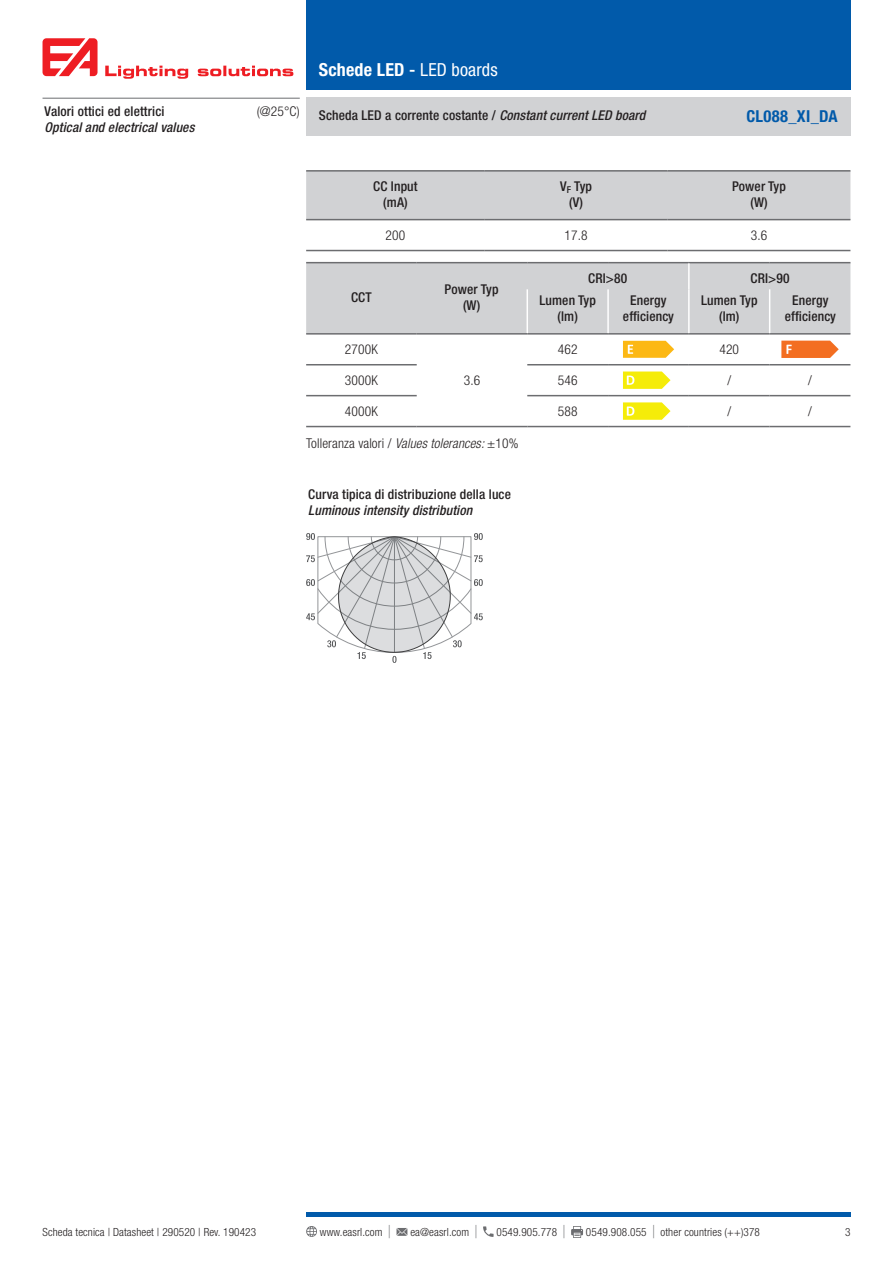
<style>
.page{position:relative;width:893px;height:1263px;background:#fff}
.page>*{position:absolute;margin:0;border:0;box-sizing:border-box;transform-origin:0 0}
.t1{font:700 condensed 18px "Helvetica Neue LT Std";letter-spacing:.01em;color:#fff}
.t2{font:700 condensed 16.5px "Helvetica Neue LT Std";letter-spacing:.02em;color:#015aaa}
.t3{font:500 condensed 13.5px/15.8px "Helvetica Neue LT Std";letter-spacing:.01em;color:#231f20;text-align:center}
.t4{font:300 condensed 13.5px "Helvetica Neue LT Std";letter-spacing:.01em;color:#231f20}
.t5{font:italic 500 condensed 13.5px "Helvetica Neue LT Std";letter-spacing:.01em;color:#231f20}
.t6{font:300 condensed 11.25px "Helvetica Neue LT Std";letter-spacing:.01em;color:#231f20}
.s1{font-weight:500}
.s2{font-weight:400}
.s3{font-style:italic}
.s4{font-size:18px;color:#6c6d70}
</style>
<div class="page">
<div style="left:306px;top:0;width:544px;height:89px;background:#015aaa"></div>
<svg style="left:43px;top:38px;width:55px;height:38px"></svg>
<svg style="left:105px;top:66px;width:188px;height:13px"></svg>
<hr style="left:306px;top:1212px;width:544px;height:4px;background:#015aaa">
<svg style="left:306px;top:1226px;width:11px;height:11px"></svg>
<svg style="left:396px;top:1228px;width:11px;height:8px"></svg>
<svg style="left:483px;top:1226px;width:11px;height:11px"></svg>
<svg style="left:571px;top:1226px;width:12px;height:12px"></svg>
<div style="left:306px;top:98px;width:544px;height:38px;background:#d1d2d4"></div>
<hr style="left:43px;top:98px;width:257px;height:1px;background:#6c6d70">
<div style="left:306px;top:263px;width:544px;height:70px;background:#d1d2d4"></div>
<hr style="left:608px;top:333px;width:81px;height:2px;background:#6c6d70">
<hr style="left:770px;top:333px;width:80px;height:2px;background:#6c6d70">
<hr style="left:608px;top:364px;width:81px;height:1px;background:#6c6d70">
<hr style="left:770px;top:364px;width:80px;height:1px;background:#6c6d70">
<hr style="left:608px;top:395px;width:81px;height:1px;background:#6c6d70">
<hr style="left:770px;top:395px;width:80px;height:1px;background:#6c6d70">
<hr style="left:608px;top:426px;width:81px;height:1px;background:#6c6d70">
<hr style="left:689px;top:333px;width:81px;height:2px;background:#6c6d70">
<hr style="left:306px;top:262px;width:111px;height:1px;background:#6c6d70">
<hr style="left:417px;top:262px;width:110px;height:1px;background:#6c6d70">
<hr style="left:527px;top:262px;width:81px;height:1px;background:#6c6d70">
<hr style="left:608px;top:262px;width:81px;height:1px;background:#6c6d70">
<hr style="left:689px;top:262px;width:81px;height:1px;background:#6c6d70">
<hr style="left:770px;top:262px;width:80px;height:1px;background:#6c6d70">
<hr style="left:306px;top:333px;width:111px;height:2px;background:#6c6d70">
<hr style="left:306px;top:364px;width:111px;height:1px;background:#6c6d70">
<hr style="left:527px;top:333px;width:81px;height:2px;background:#6c6d70">
<hr style="left:527px;top:364px;width:81px;height:1px;background:#6c6d70">
<hr style="left:689px;top:364px;width:81px;height:1px;background:#6c6d70">
<hr style="left:527px;top:395px;width:81px;height:1px;background:#6c6d70">
<hr style="left:689px;top:395px;width:81px;height:1px;background:#6c6d70">
<hr style="left:689px;top:426px;width:81px;height:1px;background:#6c6d70">
<hr style="left:770px;top:426px;width:80px;height:1px;background:#6c6d70">
<hr style="left:306px;top:395px;width:111px;height:1px;background:#6c6d70">
<hr style="left:306px;top:426px;width:111px;height:1px;background:#6c6d70">
<hr style="left:688px;top:263px;width:2px;height:26px;background:#fff">
<hr style="left:526px;top:289px;width:2px;height:44px;background:#fff">
<hr style="left:607px;top:289px;width:2px;height:44px;background:#fff">
<hr style="left:688px;top:289px;width:2px;height:44px;background:#fff">
<hr style="left:769px;top:289px;width:1px;height:44px;background:#fff">
<hr style="left:417px;top:333px;width:110px;height:2px;background:#6c6d70">
<hr style="left:417px;top:426px;width:110px;height:1px;background:#6c6d70">
<hr style="left:527px;top:426px;width:81px;height:1px;background:#6c6d70">
<svg style="left:623px;top:341px;width:51px;height:17px"></svg>
<svg style="left:781px;top:341px;width:58px;height:17px"></svg>
<svg style="left:623px;top:371px;width:47px;height:18px"></svg>
<svg style="left:623px;top:402px;width:47px;height:18px"></svg>
<svg style="left:306px;top:533px;width:177px;height:130px"></svg>
<div style="left:306px;top:172px;width:544px;height:47px;background:#d1d2d4"></div>
<hr style="left:306px;top:219px;width:179px;height:1px;background:#6c6d70">
<hr style="left:485px;top:219px;width:183px;height:1px;background:#6c6d70">
<hr style="left:668px;top:219px;width:182px;height:1px;background:#6c6d70">
<hr style="left:306px;top:250px;width:179px;height:1px;background:#6c6d70">
<hr style="left:485px;top:250px;width:183px;height:1px;background:#6c6d70">
<hr style="left:668px;top:250px;width:182px;height:1px;background:#6c6d70">
<hr style="left:306px;top:170px;width:179px;height:2px;background:#6c6d70">
<hr style="left:485px;top:170px;width:183px;height:2px;background:#6c6d70">
<hr style="left:668px;top:170px;width:182px;height:2px;background:#6c6d70">
<p class="t3" style="left:45px;top:103px;width:121px">Valori ottici ed elettrici</p>
<p class="t4" style="left:257px;top:104px;width:44px">(@25°C)</p>
<p class="t5" style="left:45px;top:119px;width:151px">Optical and electrical values</p>
<h1 class="t1" style="left:319px;top:59px;width:180px">Schede LED <span class="s1">-</span> <span class="s2">LED boards</span></h1>
<p class="t3" style="left:319px;top:107px;width:328px">Scheda LED a corrente costante / <span class="s3">Constant current LED board</span></p>
<p class="t2" style="left:746px;top:106px;width:93px">CL088_XI_DA</p>
<p class="t3" style="left:373px;top:178px;width:46px">CC Input (mA)</p>
<p class="t3" style="left:560px;top:178px;width:33px">V<sub>f</sub> Typ (V)</p>
<p class="t3" style="left:732px;top:178px;width:55px">Power Typ (W)</p>
<p class="t4" style="left:386px;top:227px;width:21px">200</p>
<p class="t4" style="left:565px;top:227px;width:25px">17.8</p>
<p class="t4" style="left:751px;top:227px;width:18px">3.6</p>
<p class="t3" style="left:351px;top:289px;width:22px">CCT</p>
<p class="t3" style="left:445px;top:281px;width:55px">Power Typ (W)</p>
<p class="t4" style="left:345px;top:342px;width:34px">2700K</p>
<p class="t3" style="left:588px;top:270px;width:40px">CRI&gt;80</p>
<p class="t3" style="left:750px;top:270px;width:40px">CRI&gt;90</p>
<p class="t3" style="left:539px;top:292px;width:58px">Lumen Typ (lm)</p>
<p class="t3" style="left:623px;top:292px;width:53px">Energy efficiency</p>
<p class="t3" style="left:701px;top:292px;width:58px">Lumen Typ (lm)</p>
<p class="t3" style="left:785px;top:292px;width:53px">Energy efficiency</p>
<p class="t4" style="left:558px;top:342px;width:21px">462</p>
<p class="t4" style="left:719px;top:342px;width:21px">420</p>
<p class="t4" style="left:345px;top:372px;width:34px">3000K</p>
<p class="t4" style="left:558px;top:372px;width:21px">546</p>
<p class="t4" style="left:727px;top:372px;width:5px">/</p>
<p class="t4" style="left:808px;top:372px;width:5px">/</p>
<p class="t4" style="left:345px;top:403px;width:34px">4000K</p>
<p class="t4" style="left:558px;top:403px;width:21px">588</p>
<p class="t4" style="left:727px;top:403px;width:5px">/</p>
<p class="t4" style="left:808px;top:403px;width:5px">/</p>
<p class="t4" style="left:306px;top:435px;width:214px">Tolleranza valori / <span class="s3">Values tolerances:</span> ±10%</p>
<p class="t4" style="left:464px;top:372px;width:18px">3.6</p>
<p class="t3" style="left:308px;top:486px;width:204px">Curva tipica di distribuzione della luce</p>
<p class="t5" style="left:308px;top:502px;width:165px">Luminous intensity distribution</p>
<p class="t6" style="left:43px;top:1225px;width:215px">Scheda tecnica | Datasheet | 290520 | Rev. 190423</p>
<p class="t6" style="left:320px;top:1225px;width:72px">www.easrl.com <span class="s4">|</span></p>
<p class="t6" style="left:410px;top:1225px;width:69px">ea@easrl.com <span class="s4">|</span></p>
<p class="t6" style="left:496px;top:1225px;width:70px">0549.905.778 <span class="s4">|</span></p>
<p class="t6" style="left:586px;top:1225px;width:176px">0549.908.055 <span class="s4">|</span> other countries (++)378</p>
<p class="t6" style="left:845px;top:1225px;width:7px">3</p>
</div>
